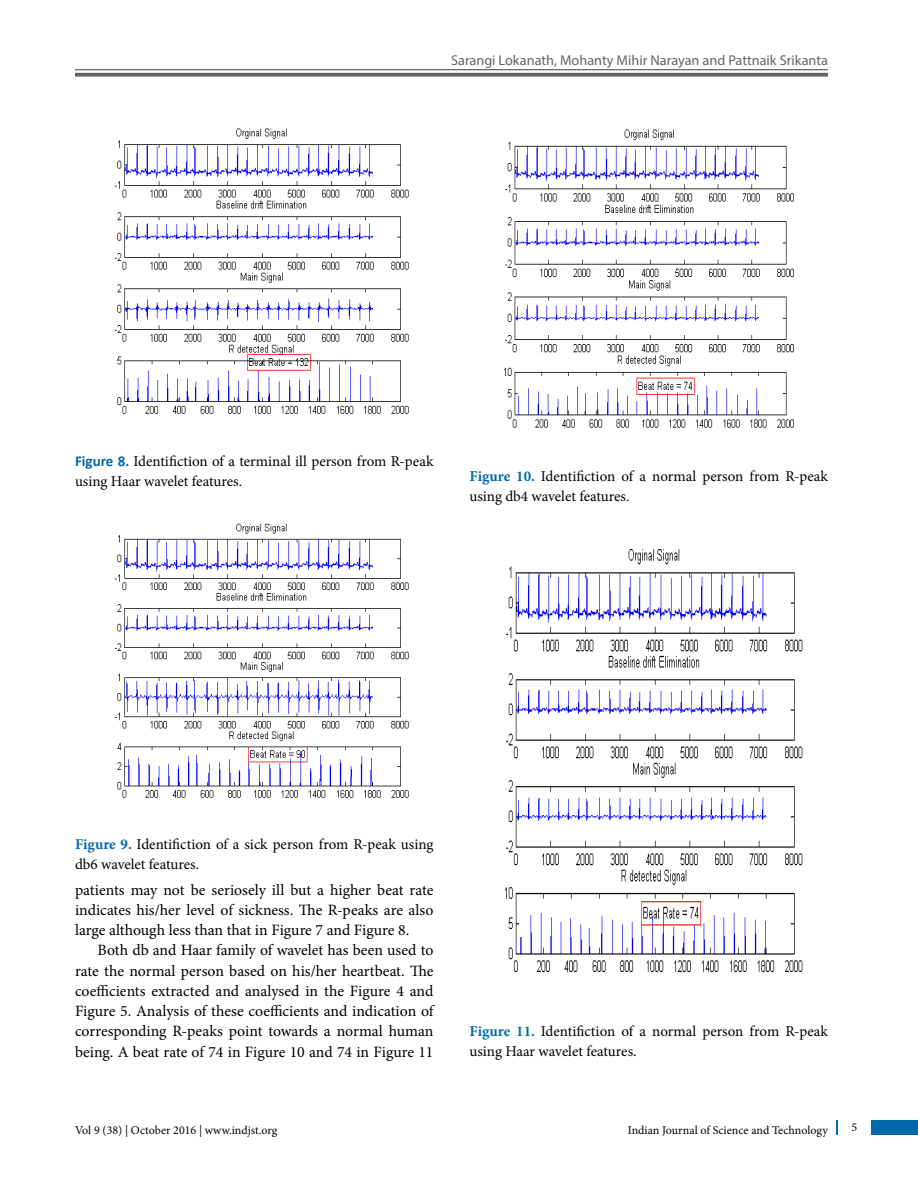
<style>
.page{position:relative;width:918px;height:1188px;background:#fff}
.page>*{position:absolute;margin:0;border:0;box-sizing:border-box;transform-origin:0 0}
.t1{font:15.75px/20.2px "Minion Pro";color:#000;text-align:justify}
.t2{font:15px/19.5px "Minion Pro";color:#000}
.t3{font:14.25px "Myriad Pro";color:#636466}
.t4{font:12px "Minion Pro";color:#000}
.s1{font-family:"Calibri";font-weight:700;color:#0069aa}
.s2{font-weight:700;color:#0069aa}
</style>
<div class="page">
<div style="left:872px;top:1120px;width:46px;height:15px;background:#0069aa"></div>
<svg style="left:836px;top:1120px;width:1px;height:15px"></svg>
<hr style="left:75px;top:69px;width:753px;height:1px;background:#636466">
<svg style="left:75px;top:73px;width:753px;height:4px;background:#737375"></svg>
<img style="left:114px;top:128px;width:295px;height:286px">
<img style="left:114px;top:523px;width:295px;height:275px">
<img style="left:504px;top:129px;width:290px;height:299px">
<img style="left:504px;top:549px;width:299px;height:424px">
<p class="t3" style="left:451px;top:51px;width:378px">Sarangi Lokanath, Mohanty Mihir Narayan and Pattnaik Srikanta</p>
<p class="t2" style="left:75px;top:452px;width:360px"><span class="s1">Figure 8</span><span class="s2">.</span> Identifiction of a terminal ill person from R-peak using Haar wavelet features.</p>
<p class="t2" style="left:470px;top:467px;width:360px"><span class="s2">Figure 10.</span> Identifiction of a normal person from R-peak using db4 wavelet features.</p>
<p class="t2" style="left:75px;top:835px;width:360px"><span class="s2">Figure 9.</span> Identifiction of a sick person from R-peak using db6 wavelet features.</p>
<p class="t1" style="left:75px;top:880px;width:360px">patients may not be seriosely ill but a higher beat rate indicates his/her level of sickness. The R-peaks are also large although less than that in Figure 7 and Figure 8.</p>
<p class="t1" style="left:75px;top:940px;width:360px;text-indent:23px">Both db and Haar family of wavelet has been used to rate the normal person based on his/her heartbeat. The coefficients extracted and analysed in the Figure 4 and Figure 5. Analysis of these coefficients and indication of corresponding R-peaks point towards a normal human being. A beat rate of 74 in Figure 10 and 74 in Figure 11</p>
<p class="t2" style="left:470px;top:1022px;width:360px"><span class="s2">Figure 11.</span> Identifiction of a normal person from R-peak using Haar wavelet features.</p>
<p class="t4" style="left:75px;top:1123px;width:204px">Vol 9 (38) | October 2016 | www.indjst.org</p>
<p class="t4" style="left:851px;top:1119px;width:7px">5</p>
<p class="t4" style="left:628px;top:1123px;width:202px">Indian Journal of Science and Technology</p>
</div>
